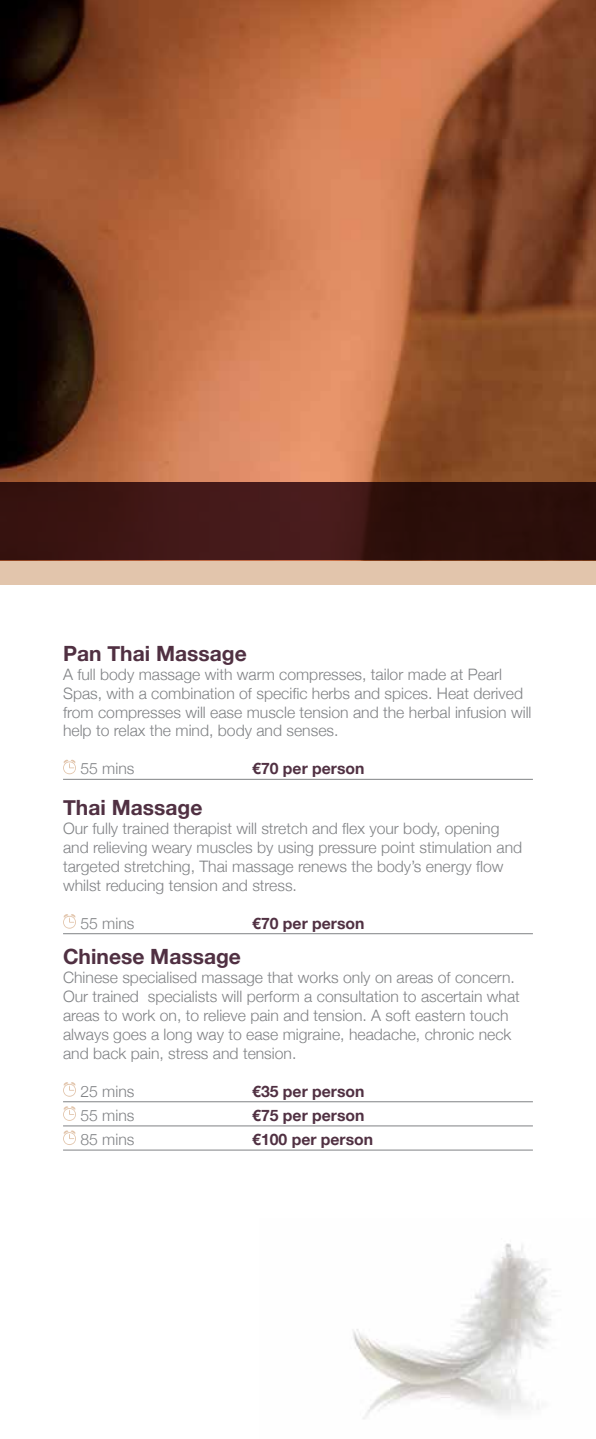
<style>
.page{position:relative;width:596px;height:1439px;background:#fff}
.page>*{position:absolute;margin:0;border:0;box-sizing:border-box;transform-origin:0 0}
.t1{font:700 21px "Helvetica Neue";color:#503042}
.t2{font:300 15.75px/18.9px "Helvetica Neue";color:#808285}
.t3{font:700 15.75px "Helvetica Neue";color:#503042}
</style>
<div class="page">
<img style="left:0;top:0;width:595px;height:482px">
<svg style="left:0;top:482px;width:595px;height:78px;background:#381411"></svg>
<img style="left:353px;top:1243px;width:198px;height:176px">
<div style="left:0;top:560px;width:595px;height:25px;background:#e2c5ac"></div>
<svg style="left:63px;top:759px;width:13px;height:16px"></svg>
<hr style="left:63px;top:779px;width:469px;height:1px;background:#808285">
<svg style="left:63px;top:914px;width:13px;height:15px"></svg>
<hr style="left:63px;top:933px;width:469px;height:1px;background:#808285">
<svg style="left:63px;top:1082px;width:13px;height:15px"></svg>
<hr style="left:63px;top:1101px;width:469px;height:1px;background:#808285">
<svg style="left:63px;top:1106px;width:13px;height:15px"></svg>
<hr style="left:63px;top:1125px;width:469px;height:1px;background:#808285">
<svg style="left:63px;top:1130px;width:13px;height:15px"></svg>
<hr style="left:63px;top:1149px;width:469px;height:1px;background:#808285">
<h1 class="t1" style="left:63px;top:637px;width:185px">Pan Thai Massage</h1>
<p class="t2" style="left:63px;top:663px;width:469px">A full body massage with warm compresses, tailor made at Pearl Spas, with a combination of specific herbs and spices. Heat derived from compresses will ease muscle tension and the herbal infusion will help to relax the mind, body and senses.</p>
<p class="t2" style="left:80px;top:758px;width:55px">55 mins</p>
<p class="t3" style="left:252px;top:756px;width:114px">€70 per person</p>
<h1 class="t1" style="left:63px;top:791px;width:141px">Thai Massage</h1>
<p class="t2" style="left:63px;top:818px;width:460px">Our fully trained therapist will stretch and flex your body, opening and relieving weary muscles by using pressure point stimulation and targeted stretching, Thai massage renews the body’s energy flow whilst reducing tension and stress.</p>
<p class="t2" style="left:80px;top:912px;width:55px">55 mins</p>
<p class="t3" style="left:252px;top:910px;width:114px">€70 per person</p>
<h1 class="t1" style="left:63px;top:940px;width:179px">Chinese Massage</h1>
<p class="t2" style="left:63px;top:967px;width:458px">Chinese specialised massage that works only on areas of concern.<br>Our trained specialists will perform a consultation to ascertain what areas to work on, to relieve pain and tension. A soft eastern touch always goes a long way to ease migraine, headache, chronic neck and back pain, stress and tension.</p>
<p class="t2" style="left:80px;top:1080px;width:55px">25 mins</p>
<p class="t3" style="left:252px;top:1078px;width:114px">€35 per person</p>
<p class="t2" style="left:80px;top:1104px;width:55px">55 mins</p>
<p class="t3" style="left:252px;top:1103px;width:114px">€75 per person</p>
<p class="t2" style="left:80px;top:1129px;width:55px">85 mins</p>
<p class="t3" style="left:252px;top:1127px;width:122px">€100 per person</p>
</div>
